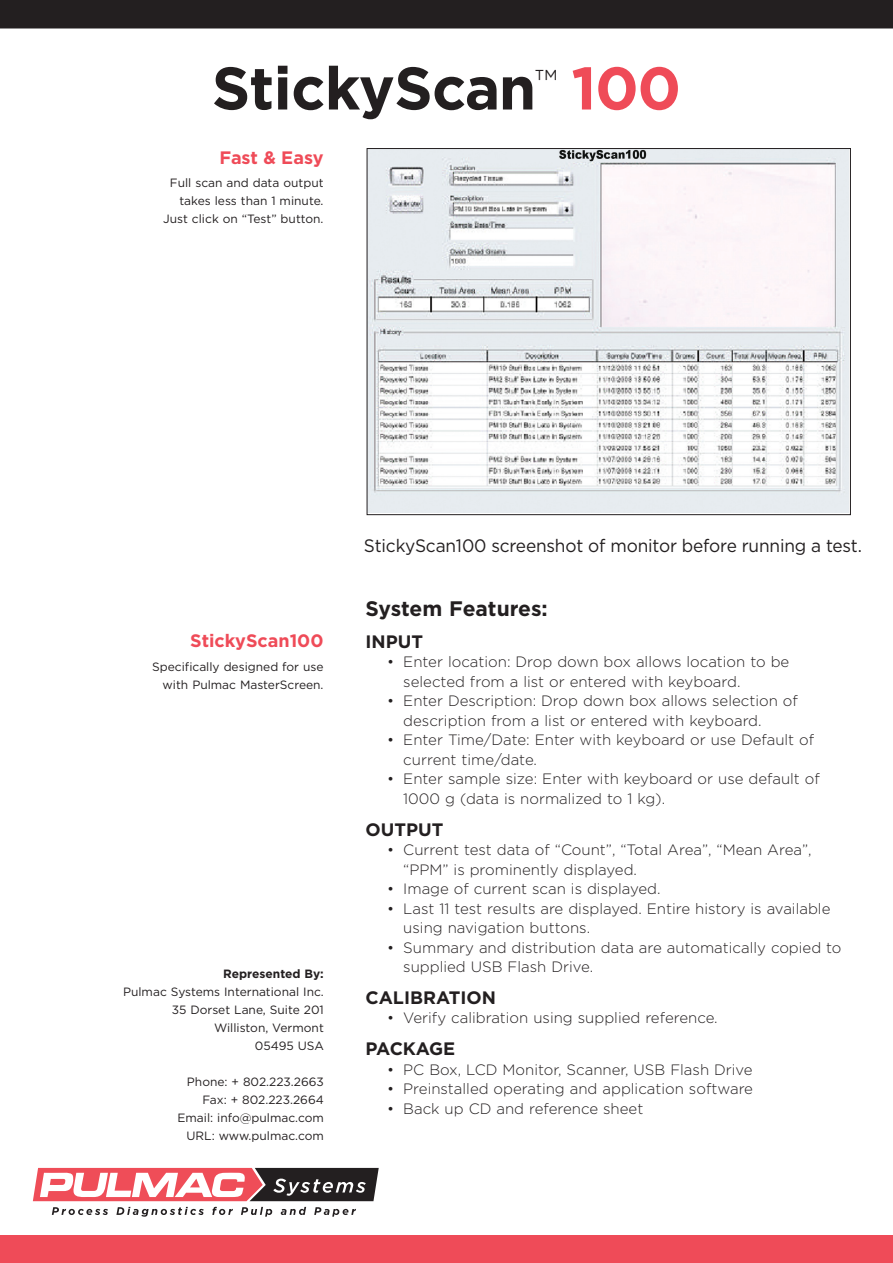
<style>
.page{position:relative;width:893px;height:1263px;background:#fff}
.page>*{position:absolute;margin:0;border:0;box-sizing:border-box;transform-origin:0 0}
.t1{font:700 60px "Gotham";letter-spacing:-.015em;color:#231f20}
.Para_Heading{font:700 21px "Gotham";letter-spacing:-.01em;color:#231f20}
.t2{font:18px "Gotham";letter-spacing:-.01em;color:#231f20;scale:.96 1}
.Para_Heading-2{font:700 18px "Gotham";color:#231f20}
.t3{font:700 18px "Gotham";color:#ef4b58}
.Para_Heading-3{font:700 18px "Gotham";letter-spacing:-.03em;color:#231f20}
.t4{font:300 15px/19.5px "Gotham";color:#231f20}
.Address{font:12px "Gotham";color:#231f20}
.Left_Sidebar{font:12px/18px "Gotham";color:#231f20;text-align:right}
.Address-2{font:700 12px "Gotham";color:#231f20}
.s1{color:#ef4b58}
</style>
<div class="page">
<div style="left:1px;top:1px;width:891px;height:27px;background:#231f20"></div>
<div style="left:0;top:0;width:893px;height:28px;border:2px solid #231f20"></div>
<div style="left:0;top:1236px;width:893px;height:27px;background:#ef4b58"></div>
<svg style="left:52px;top:1207px;width:56px;height:8px"></svg>
<svg style="left:116px;top:1207px;width:88px;height:10px"></svg>
<svg style="left:212px;top:1207px;width:21px;height:8px"></svg>
<svg style="left:241px;top:1207px;width:31px;height:10px"></svg>
<svg style="left:281px;top:1207px;width:25px;height:8px"></svg>
<svg style="left:314px;top:1207px;width:42px;height:10px"></svg>
<svg style="left:33px;top:1168px;width:346px;height:33px"></svg>
<img style="left:369px;top:150px;width:480px;height:363px">
<p class="t1" style="left:212px;top:48px;width:471px">StickyScan<sup>™</sup> <span class="s1">100</span></p>
<p class="t3" style="left:220px;top:145px;width:105px">Fast &amp; Easy</p>
<p class="Left_Sidebar" style="left:163px;top:173px;width:162px">Full scan and data output takes less than 1 minute.<br>Just click on “Test” button.</p>
<p class="t3" style="left:190px;top:629px;width:135px">StickyScan100</p>
<p class="Left_Sidebar" style="left:152px;top:657px;width:173px">Specifically designed for use with Pulmac MasterScreen.</p>
<p class="Address-2" style="left:223px;top:966px;width:102px">Represented By:</p>
<p class="Address" style="left:123px;top:984px;width:202px">Pulmac Systems International Inc.</p>
<p class="Address" style="left:172px;top:1002px;width:154px">35 Dorset Lane, Suite 201</p>
<p class="Address" style="left:214px;top:1020px;width:111px">Williston, Vermont</p>
<p class="Address" style="left:255px;top:1038px;width:70px">05495 USA</p>
<p class="Address" style="left:187px;top:1074px;width:138px">Phone: + 802.223.2663</p>
<p class="Address" style="left:202px;top:1092px;width:123px">Fax: + 802.223.2664</p>
<p class="Address" style="left:177px;top:1110px;width:148px">Email: info@pulmac.com</p>
<p class="Address" style="left:186px;top:1128px;width:139px">URL: www.pulmac.com</p>
<p class="t2" style="left:364px;top:534px;width:520px">StickyScan100 screenshot of monitor before running a test.</p>
<p class="Para_Heading" style="left:365px;top:595px;width:184px">System Features:</p>
<p class="Para_Heading-2" style="left:365px;top:629px;width:59px">INPUT</p>
<p class="t4" style="left:403px;top:652px;width:388px;text-indent:-16px">• Enter location: Drop down box allows location to be selected from a list or entered with keyboard.</p>
<p class="t4" style="left:403px;top:691px;width:396px;text-indent:-16px">• Enter Description: Drop down box allows selection of description from a list or entered with keyboard.</p>
<p class="t4" style="left:403px;top:730px;width:412px;text-indent:-16px">• Enter Time/Date: Enter with keyboard or use Default of current time/date.</p>
<p class="t4" style="left:403px;top:769px;width:418px;text-indent:-16px">• Enter sample size: Enter with keyboard or use default of<br>1000 g (data is normalized to 1 kg).</p>
<p class="Para_Heading-2" style="left:365px;top:817px;width:79px">OUTPUT</p>
<p class="t4" style="left:403px;top:840px;width:410px;text-indent:-16px">• Current test data of “Count”, “Total Area”, “Mean Area”, “PPM” is prominently displayed.</p>
<p class="t4" style="left:387px;top:879px;width:275px">• Image of current scan is displayed.</p>
<p class="t4" style="left:403px;top:898px;width:429px;text-indent:-16px">• Last 11 test results are displayed. Entire history is available using navigation buttons.</p>
<p class="t4" style="left:403px;top:937px;width:440px;text-indent:-16px">• Summary and distribution data are automatically copied to supplied USB Flash Drive.</p>
<p class="Para_Heading-2" style="left:365px;top:986px;width:132px">CALIBRATION</p>
<p class="t4" style="left:387px;top:1008px;width:332px">• Verify calibration using supplied reference.</p>
<p class="Para_Heading-3" style="left:365px;top:1037px;width:91px">PACKAGE</p>
<p class="t4" style="left:387px;top:1059px;width:367px">• PC Box, LCD Monitor, Scanner, USB Flash Drive</p>
<p class="t4" style="left:387px;top:1079px;width:367px">• Preinstalled operating and application software</p>
<p class="t4" style="left:387px;top:1098px;width:258px">• Back up CD and reference sheet</p>
</div>
